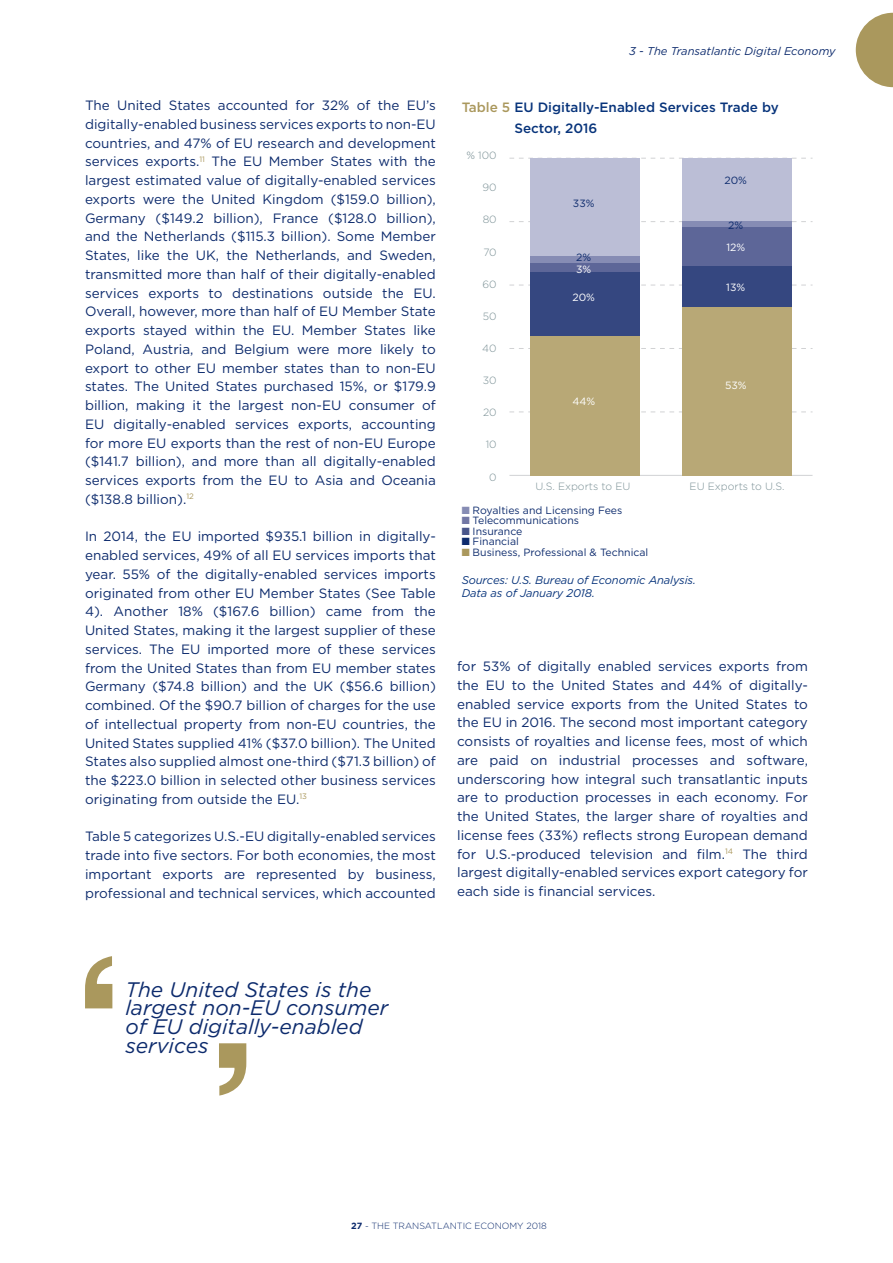
<style>
.page{position:relative;width:893px;height:1263px;background:#fff}
.page>*{position:absolute;margin:0;border:0;box-sizing:border-box;transform-origin:0 0}
.t1{font:italic 21px/18.8px "Gotham HTF";color:#0d2b6d}
.t2{font:13.5px/18.8px "Gotham HTF";color:#0d2b6d;text-align:justify}
.t3{font:500 13.5px/20.2px "Gotham HTF";color:#08347b}
.t4{font:12.6px "Myriad Pro";color:#798f94}
.t5{font:italic 11.25px/13.5px "Gotham HTF";letter-spacing:-.01em;color:#08347b}
.t6{font:italic 11.25px "Gotham HTF";color:#0d2b6d}
.t7{font:10.5px "Gotham HTF";color:#0d2b6d}
.t8{font:300 10.5px "Gotham HTF";color:#798f94}
.t9{font:10.5px "Gotham HTF";color:#fff}
.t10{font:300 9px "Gotham HTF";color:#0d2b6d}
.s1{color:#aa985d}
.s2{color:#868cb4}
.s3{color:#7277a5}
.s4{color:#49568b}
.s5{font-weight:700}
</style>
<div class="page">
<svg style="left:856px;top:13px;width:37px;height:74px"></svg>
<svg style="left:85px;top:956px;width:27px;height:52px"></svg>
<svg style="left:219px;top:1043px;width:27px;height:52px"></svg>
<hr style="left:509px;top:475px;width:303px;height:1px;background:#d1d2d4">
<svg style="left:509px;top:411px;width:303px;height:1px"></svg>
<svg style="left:509px;top:348px;width:303px;height:1px"></svg>
<svg style="left:509px;top:285px;width:303px;height:1px"></svg>
<svg style="left:509px;top:221px;width:303px;height:1px"></svg>
<svg style="left:509px;top:158px;width:303px;height:1px"></svg>
<div style="left:531px;top:158px;width:109px;height:98px;background:#bbbed6"></div>
<div style="left:682px;top:158px;width:109px;height:64px;background:#bbbed6"></div>
<div style="left:531px;top:256px;width:109px;height:7px;background:#868cb4"></div>
<div style="left:682px;top:222px;width:109px;height:6px;background:#868cb4"></div>
<div style="left:531px;top:263px;width:109px;height:9px;background:#5d6698"></div>
<div style="left:682px;top:228px;width:109px;height:38px;background:#5d6698"></div>
<div style="left:531px;top:272px;width:109px;height:64px;background:#354780"></div>
<div style="left:682px;top:266px;width:109px;height:41px;background:#354780"></div>
<div style="left:531px;top:336px;width:109px;height:139px;background:#b8a876"></div>
<div style="left:682px;top:307px;width:109px;height:168px;background:#b8a876"></div>
<p class="t2" style="left:85px;top:96px;width:352px">The United States accounted for 32% of the EU’s digitally-enabled business services exports to non-EU countries, and 47% of EU research and development services exports.<sup>11</sup> The EU Member States with the largest estimated value of digitally-enabled services exports were the United Kingdom ($159.0 billion), Germany ($149.2 billion), France ($128.0 billion), and the Netherlands ($115.3 billion). Some Member States, like the UK, the Netherlands, and Sweden, transmitted more than half of their digitally-enabled services exports to destinations outside the EU.<br>Overall, however, more than half of EU Member State exports stayed within the EU. Member States like Poland, Austria, and Belgium were more likely to export to other EU member states than to non-EU states. The United States purchased 15%, or $179.9 billion, making it the largest non-EU consumer of EU digitally-enabled services exports, accounting for more EU exports than the rest of non-EU Europe ($141.7 billion), and more than all digitally-enabled services exports from the EU to Asia and Oceania ($138.8 billion).<sup>12</sup></p>
<p class="t2" style="left:85px;top:527px;width:352px">In 2014, the EU imported $935.1 billion in digitally&shy;enabled services, 49% of all EU services imports that year. 55% of the digitally-enabled services imports originated from other EU Member States (See Table 4). Another 18% ($167.6 billion) came from the United States, making it the largest supplier of these services. The EU imported more of these services from the United States than from EU member states Germany ($74.8 billion) and the UK ($56.6 billion) combined. Of the $90.7 billion of charges for the use of intellectual property from non-EU countries, the United States supplied 41% ($37.0 billion). The United States also supplied almost one-third ($71.3 billion) of the $223.0 billion in selected other business services originating from outside the EU.<sup>13</sup></p>
<p class="t2" style="left:85px;top:827px;width:352px">Table 5 categorizes U.S.-EU digitally-enabled services trade into five sectors. For both economies, the most important exports are represented by business, professional and technical services, which accounted</p>
<p class="t6" style="left:629px;top:44px;width:208px">3 - The Transatlantic Digital Economy</p>
<p class="t3" style="left:514px;top:97px;width:266px;text-indent:-53px"><span class="s1">Table 5</span> EU Digitally-Enabled Services Trade by<br>Sector, 2016</p>
<p class="t8" style="left:466px;top:150px;width:32px">% 100</p>
<p class="t8" style="left:483px;top:182px;width:16px">90</p>
<p class="t8" style="left:483px;top:214px;width:16px">80</p>
<p class="t8" style="left:483px;top:246px;width:15px">70</p>
<p class="t8" style="left:483px;top:278px;width:16px">60</p>
<p class="t8" style="left:483px;top:310px;width:15px">50</p>
<p class="t8" style="left:482px;top:343px;width:16px">40</p>
<p class="t8" style="left:483px;top:375px;width:15px">30</p>
<p class="t8" style="left:483px;top:407px;width:15px">20</p>
<p class="t8" style="left:486px;top:439px;width:12px">10</p>
<p class="t8" style="left:489px;top:471px;width:17px">0<sup>0</sup></p>
<p class="t4" style="left:485px;top:149px;width:21px">100</p>
<p class="t7" style="left:724px;top:174px;width:24px">20%</p>
<p class="t7" style="left:573px;top:198px;width:23px">33%</p>
<p class="t4" style="left:492px;top:213px;width:14px">80</p>
<p class="t7" style="left:728px;top:220px;width:17px">2%</p>
<p class="t9" style="left:726px;top:242px;width:20px">12%</p>
<p class="t7" style="left:576px;top:251px;width:17px">2%</p>
<p class="t9" style="left:576px;top:264px;width:17px">3%</p>
<p class="t4" style="left:492px;top:276px;width:14px">60</p>
<p class="t9" style="left:726px;top:282px;width:20px">13%</p>
<p class="t9" style="left:572px;top:291px;width:24px">20%</p>
<p class="t4" style="left:492px;top:340px;width:14px">40</p>
<p class="t9" style="left:725px;top:379px;width:23px">53%</p>
<p class="t9" style="left:572px;top:395px;width:24px">44%</p>
<p class="t4" style="left:492px;top:403px;width:14px">20</p>
<p class="t8" style="left:535px;top:480px;width:96px">U.S. Exports to EU</p>
<p class="t8" style="left:690px;top:480px;width:96px">EU Exports to U.S.</p>
<p class="t7" style="left:462px;top:504px;width:162px"><span class="s2">■</span> Royalties and Licensing Fees</p>
<p class="t7" style="left:462px;top:515px;width:119px"><span class="s3">■</span> Telecommunications</p>
<p class="t7" style="left:462px;top:525px;width:62px"><span class="s4">■</span> Insurance</p>
<p class="t7" style="left:462px;top:536px;width:59px">■ Financial</p>
<p class="t7" style="left:462px;top:546px;width:188px"><span class="s1">■</span> Business, Professional &amp; Technical</p>
<p class="t5" style="left:462px;top:573px;width:236px">Sources: U.S. Bureau of Economic Analysis.<br>Data as of January 2018.</p>
<p class="t2" style="left:457px;top:657px;width:352px">for 53% of digitally enabled services exports from the EU to the United States and 44% of digitally&shy;enabled service exports from the United States to the EU in 2016. The second most important category consists of royalties and license fees, most of which are paid on industrial processes and software, underscoring how integral such transatlantic inputs are to production processes in each economy. For the United States, the larger share of royalties and license fees (33%) reflects strong European demand for U.S.-produced television and film.<sup>14</sup> The third largest digitally-enabled services export category for each side is financial services.</p>
<h1 class="t1" style="left:125px;top:980px;width:264px">The United States is the largest non-EU consumer of EU digitally-enabled services</h1>
<p class="t10" style="left:351px;top:1220px;width:197px"><span class="s5">27</span> - THE TRANSATLANTIC ECONOMY 2018</p>
</div>
